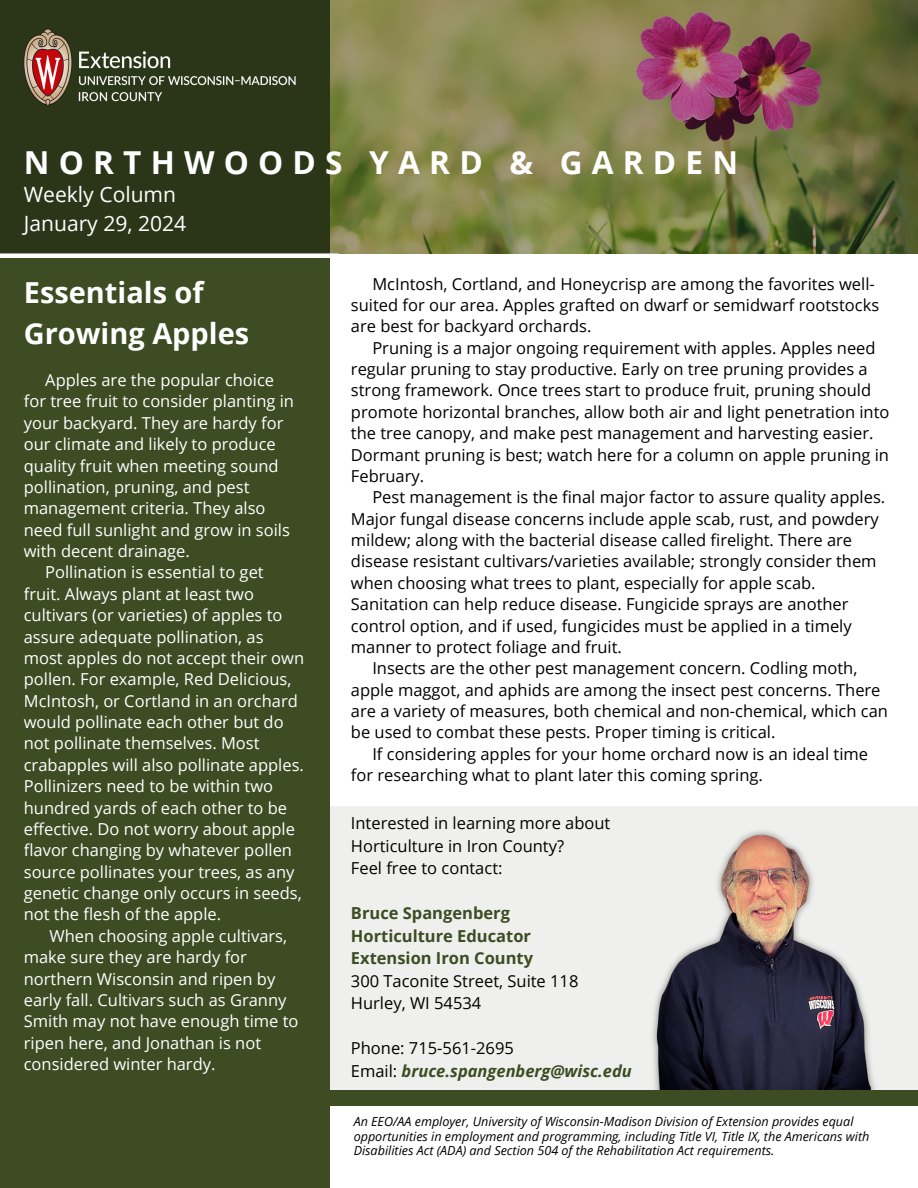
<style>
.page{position:relative;width:918px;height:1188px;background:#fff}
.page>*{position:absolute;margin:0;border:0;box-sizing:border-box;transform-origin:0 0}
.t1{font:700 31.65px "Open Sans";letter-spacing:.29em;color:#fff}
.t2{font:700 28.95px/40.5px "Open Sans";color:#fff}
.t3{font:21px/29.2px "Open Sans";color:#fff}
.t4{font:16.5px/22.5px "Open Sans";color:#000}
.t5{font:16.5px "Open Sans";color:#fff}
.t6{font:700 16.5px/22.5px "Open Sans";color:#3d4c23}
.t7{font:italic 700 16.5px/22.5px "Open Sans";color:#3d4c23}
.t8{font:italic 12.6px/14.7px "Open Sans";color:#000}
.s1{font-weight:400;color:#000}
.s2{font-weight:400;font-style:normal;color:#000}
</style>
<div class="page">
<div style="left:0;top:0;width:329px;height:1188px;background:#3d4c23"></div>
<svg style="left:0;top:0;width:918px;height:253px;background:#65643b"></svg>
<div style="left:329px;top:806px;width:589px;height:290px;background:#eff0ed"></div>
<img style="left:24px;top:29px;width:281px;height:77px">
<img style="left:652px;top:830px;width:223px;height:260px">
<div style="left:329px;top:1090px;width:589px;height:15px;background:#3d4c23"></div>
<div style="left:0;top:253px;width:339px;height:5px;background:#fff"></div>
<h4 class="t1" style="left:24px;top:140px;width:716px">NORTHWOODS YARD &amp; GARDEN</h4>
<h4 class="t3" style="left:24px;top:179px;width:164px">Weekly Column<br>January 29, 2024</h4>
<h4 class="t2" style="left:24px;top:272px;width:227px">Essentials of<br>Growing Apples</h4>
<h4 class="t5" style="left:45px;top:368px;width:230px">Apples are the popular choice</h4>
<h4 class="t5" style="left:24px;top:390px;width:272px">for tree fruit to consider planting in</h4>
<h4 class="t5" style="left:24px;top:411px;width:261px">your backyard. They are hardy for</h4>
<h4 class="t5" style="left:24px;top:433px;width:254px">our climate and likely to produce</h4>
<h4 class="t5" style="left:24px;top:454px;width:256px">quality fruit when meeting sound</h4>
<h4 class="t5" style="left:24px;top:475px;width:227px">pollination, pruning, and pest</h4>
<h4 class="t5" style="left:24px;top:497px;width:243px">management criteria. They also</h4>
<h4 class="t5" style="left:24px;top:518px;width:268px">need full sunlight and grow in soils</h4>
<h4 class="t5" style="left:24px;top:539px;width:168px">with decent drainage.</h4>
<h4 class="t5" style="left:45px;top:561px;width:220px">Pollination is essential to get</h4>
<h4 class="t5" style="left:24px;top:582px;width:232px">fruit. Always plant at least two</h4>
<h4 class="t5" style="left:24px;top:604px;width:260px">cultivars (or varieties) of apples to</h4>
<h4 class="t5" style="left:24px;top:625px;width:241px">assure adequate pollination, as</h4>
<h4 class="t5" style="left:24px;top:646px;width:282px">most apples do not accept their own</h4>
<h4 class="t5" style="left:24px;top:668px;width:269px">pollen. For example, Red Delicious,</h4>
<h4 class="t5" style="left:24px;top:689px;width:276px">McIntosh, or Cortland in an orchard</h4>
<h4 class="t5" style="left:24px;top:710px;width:261px">would pollinate each other but do</h4>
<h4 class="t5" style="left:24px;top:732px;width:237px">not pollinate themselves. Most</h4>
<h4 class="t5" style="left:24px;top:753px;width:282px">crabapples will also pollinate apples.</h4>
<h4 class="t5" style="left:24px;top:775px;width:251px">Pollinizers need to be within two</h4>
<h4 class="t5" style="left:24px;top:796px;width:265px">hundred yards of each other to be</h4>
<h4 class="t5" style="left:24px;top:817px;width:273px">effective. Do not worry about apple</h4>
<h4 class="t5" style="left:24px;top:839px;width:270px">flavor changing by whatever pollen</h4>
<h4 class="t5" style="left:24px;top:860px;width:272px">source pollinates your trees, as any</h4>
<h4 class="t5" style="left:24px;top:881px;width:280px">genetic change only occurs in seeds,</h4>
<h4 class="t5" style="left:24px;top:903px;width:199px">not the flesh of the apple.</h4>
<h4 class="t5" style="left:50px;top:924px;width:239px">When choosing apple cultivars,</h4>
<h4 class="t5" style="left:24px;top:946px;width:225px">make sure they are hardy for</h4>
<h4 class="t5" style="left:24px;top:967px;width:253px">northern Wisconsin and ripen by</h4>
<h4 class="t5" style="left:24px;top:988px;width:264px">early fall. Cultivars such as Granny</h4>
<h4 class="t5" style="left:24px;top:1010px;width:276px">Smith may not have enough time to</h4>
<h4 class="t5" style="left:24px;top:1031px;width:239px">ripen here, and Jonathan is not</h4>
<h4 class="t5" style="left:24px;top:1052px;width:193px">considered winter hardy.</h4>
<p class="t4" style="left:372px;top:272px;width:504px">McIntosh, Cortland, and Honeycrisp are among the favorites well-</p>
<p class="t4" style="left:351px;top:293px;width:530px">suited for our area. Apples grafted on dwarf or semidwarf rootstocks</p>
<p class="t4" style="left:351px;top:315px;width:242px">are best for backyard orchards.</p>
<p class="t4" style="left:372px;top:336px;width:505px">Pruning is a major ongoing requirement with apples. Apples need</p>
<p class="t4" style="left:351px;top:357px;width:518px">regular pruning to stay productive. Early on tree pruning provides a</p>
<p class="t4" style="left:351px;top:379px;width:522px">strong framework. Once trees start to produce fruit, pruning should</p>
<p class="t4" style="left:351px;top:400px;width:540px">promote horizontal branches, allow both air and light penetration into</p>
<p class="t4" style="left:351px;top:421px;width:524px">the tree canopy, and make pest management and harvesting easier.</p>
<p class="t4" style="left:351px;top:443px;width:540px">Dormant pruning is best; watch here for a column on apple pruning in</p>
<p class="t4" style="left:351px;top:464px;width:75px">February.</p>
<p class="t4" style="left:372px;top:486px;width:514px">Pest management is the final major factor to assure quality apples.</p>
<p class="t4" style="left:351px;top:507px;width:529px">Major fungal disease concerns include apple scab, rust, and powdery</p>
<p class="t4" style="left:351px;top:528px;width:503px">mildew; along with the bacterial disease called firelight. There are</p>
<p class="t4" style="left:351px;top:550px;width:527px">disease resistant cultivars/varieties available; strongly consider them</p>
<p class="t4" style="left:351px;top:571px;width:466px">when choosing what trees to plant, especially for apple scab.</p>
<p class="t4" style="left:351px;top:592px;width:499px">Sanitation can help reduce disease. Fungicide sprays are another</p>
<p class="t4" style="left:351px;top:614px;width:502px">control option, and if used, fungicides must be applied in a timely</p>
<p class="t4" style="left:351px;top:635px;width:273px">manner to protect foliage and fruit.</p>
<p class="t4" style="left:372px;top:657px;width:487px">Insects are the other pest management concern. Codling moth,</p>
<p class="t4" style="left:351px;top:678px;width:531px">apple maggot, and aphids are among the insect pest concerns. There</p>
<p class="t4" style="left:351px;top:699px;width:539px">are a variety of measures, both chemical and non-chemical, which can</p>
<p class="t4" style="left:351px;top:721px;width:426px">be used to combat these pests. Proper timing is critical.</p>
<p class="t4" style="left:372px;top:742px;width:497px">If considering apples for your home orchard now is an ideal time</p>
<p class="t4" style="left:351px;top:763px;width:413px">for researching what to plant later this coming spring.</p>
<h3 class="t4" style="left:351px;top:812px;width:261px">Interested in learning more about<br>Horticulture in Iron County?<br>Feel free to contact:</h3>
<h4 class="t6" style="left:351px;top:902px;width:229px">Bruce Spangenberg<br>Horticulture Educator<br>Extension Iron County<br><span class="s1">300 Taconite Street, Suite 118<br>Hurley, WI 54534</span></h4>
<h2 class="t7" style="left:351px;top:1037px;width:282px"><span class="s2">Phone: 715-561-2695<br>Email:</span> bruce.spangenberg@wisc.edu</h2>
<p class="t8" style="left:354px;top:1114px;width:517px">An EEO/AA employer, University of Wisconsin-Madison Division of Extension provides equal opportunities in employment and programming, including Title VI, Title IX, the Americans with<br>Disabilities Act (ADA) and Section 504 of the Rehabilitation Act requirements.</p>
</div>
